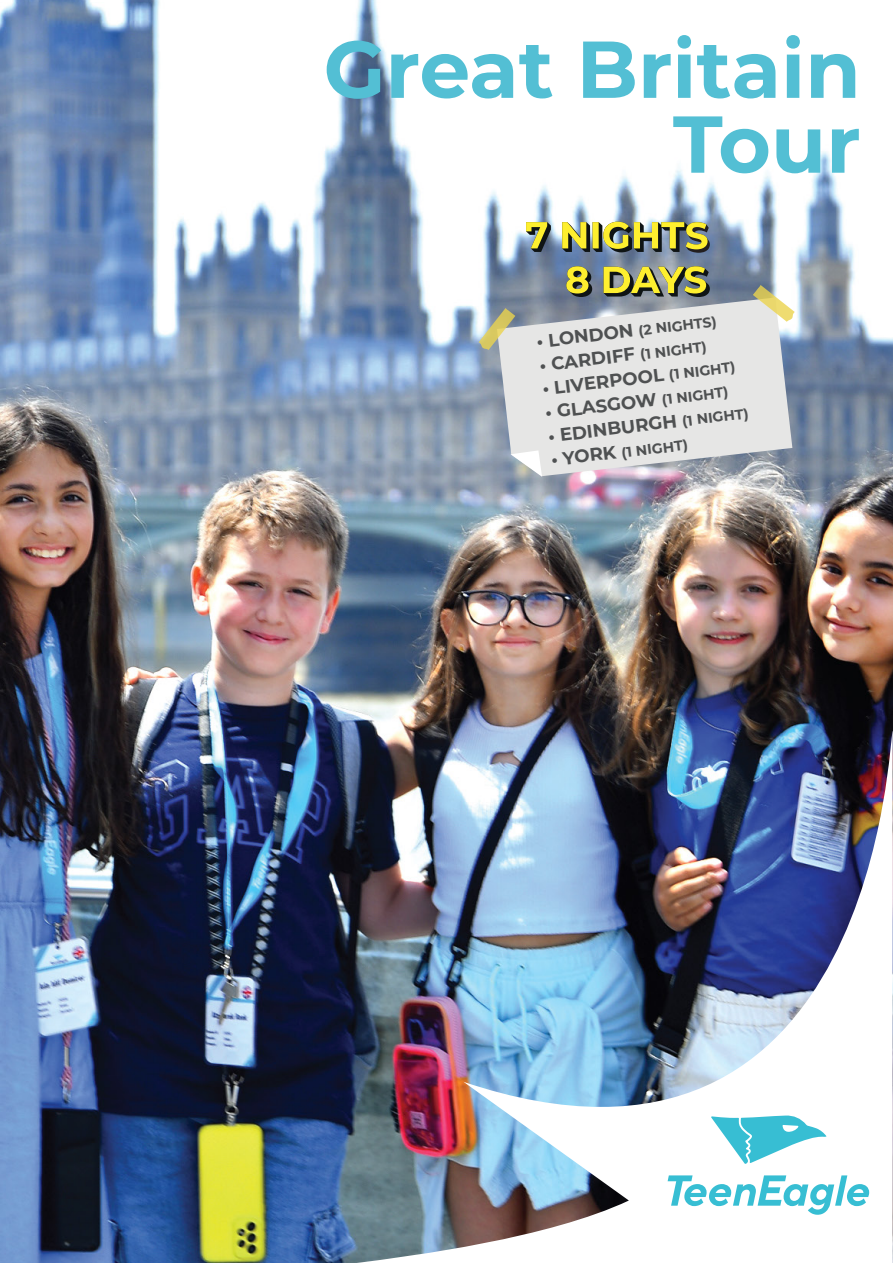
<style>
.page{position:relative;width:893px;height:1263px;background:#fff}
.page>*{position:absolute;margin:0;border:0;box-sizing:border-box;transform-origin:0 0}
.t1{font:700 80.4px "Montserrat";color:#53bfd4}
.t2{font:700 18.15px "Montserrat";color:#4f5152}
.t3{font:700 14.1px "Montserrat";color:#4f5152}
.s1{font-size:18.15px}
.s2{font-size:14.1px}
</style>
<div class="page">
<img style="left:0;top:0;width:893px;height:1263px">
<svg style="left:497px;top:297px;width:295px;height:179px;background:#d5d7d9"></svg>
<svg style="left:753px;top:285px;width:42px;height:37px"></svg>
<svg style="left:479px;top:308px;width:36px;height:42px;background:#c6c7a7"></svg>
<svg style="left:511px;top:450px;width:31px;height:27px"></svg>
<svg style="left:566px;top:266px;width:144px;height:31px;background:#949552"></svg>
<svg style="left:677px;top:35px;width:178px;height:63px"></svg>
<svg style="left:526px;top:222px;width:184px;height:31px;background:#989b5d"></svg>
<img style="left:356px;top:731px;width:537px;height:532px">
<svg style="left:711px;top:1115px;width:115px;height:49px"></svg>
<svg style="left:668px;top:1175px;width:201px;height:40px"></svg>
<h1 class="t1" style="left:324px;top:12px;width:351px">Great Br</h1>
<h1 class="t1" style="left:673px;top:87px;width:189px">Tour</h1>
<p class="t3" style="left:536px;top:333px;width:182px;rotate:-7deg"><span class="s1">• LONDON</span> (2 NIGHTS)</p>
<p class="t2" style="left:538px;top:352px;width:169px;rotate:-7deg">• CARDIFF <span class="s2">(1 NIGHT)</span></p>
<p class="t2" style="left:541px;top:376px;width:195px;rotate:-7deg">• LIVERPOOL <span class="s2">(1 NIGHT)</span></p>
<p class="t2" style="left:544px;top:400px;width:186px;rotate:-7deg">• GLASGOW <span class="s2">(1 NIGHT)</span></p>
<p class="t2" style="left:547px;top:423px;width:203px;rotate:-7deg">• EDINBURGH <span class="s2">(1 NIGHT)</span></p>
<p class="t3" style="left:550px;top:451px;width:139px;rotate:-7deg"><span class="s1">• YORK</span> (1 NIGHT)</p>
</div>
